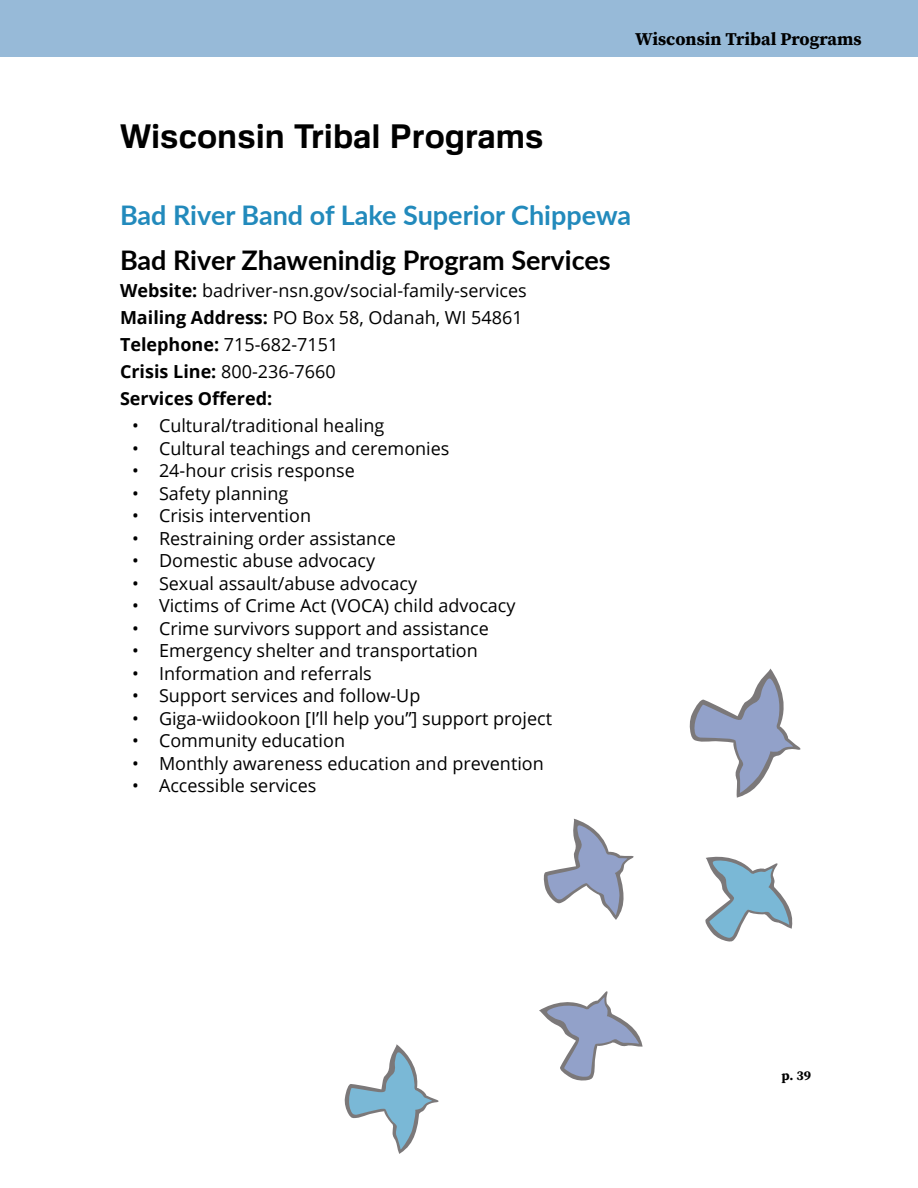
<style>
.page{position:relative;width:918px;height:1188px;background:#fff}
.page>*{position:absolute;margin:0;border:0;box-sizing:border-box;transform-origin:0 0}
.t1{font:700 33px "Familiar Pro";color:#000}
.t2{font:700 27px "Lato";color:#228abc}
.t3{font:700 27px "Lato";color:#000}
.t4{font:18px/27px "Open Sans";color:#000}
.t5{font:700 18px "Source Serif Pro";color:#000}
.t6{font:700 13.5px "Source Serif Pro";color:#000}
.s1{font-weight:700}
</style>
<div class="page">
<div style="left:0;top:0;width:918px;height:57px;background:#97bad8"></div>
<svg style="left:344px;top:1044px;width:95px;height:110px"></svg>
<svg style="left:705px;top:856px;width:88px;height:86px"></svg>
<svg style="left:539px;top:991px;width:104px;height:90px"></svg>
<svg style="left:543px;top:819px;width:91px;height:101px"></svg>
<svg style="left:689px;top:669px;width:112px;height:129px"></svg>
<h1 class="t1" style="left:120px;top:116px;width:425px">Wisconsin Tribal Programs</h1>
<p class="t5" style="left:635px;top:27px;width:228px">Wisconsin Tribal Programs</p>
<h2 class="t2" style="left:120px;top:196px;width:513px">Bad River Band of Lake Superior Chippewa</h2>
<h2 class="t3" style="left:120px;top:241px;width:492px">Bad River Zhawenindig Program Services</h2>
<p class="t4" style="left:120px;top:277px;width:408px"><span class="s1">Website:</span> badriver-nsn.gov/social-family-services <span class="s1">Mailing Address:</span> PO Box 58, Odanah, WI 54861<br><span class="s1">Telephone:</span> 715-682-7151<br><span class="s1">Crisis Line:</span> 800-236-7660<br><span class="s1">Services Offered:</span></p>
<p class="t4" style="left:132px;top:412px;width:254px">• Cultural/traditional healing</p>
<p class="t4" style="left:132px;top:434px;width:319px">• Cultural teachings and ceremonies</p>
<p class="t4" style="left:132px;top:457px;width:224px">• 24-hour crisis response</p>
<p class="t4" style="left:132px;top:479px;width:158px">• Safety planning</p>
<p class="t4" style="left:132px;top:502px;width:181px">• Crisis intervention</p>
<p class="t4" style="left:132px;top:524px;width:266px">• Restraining order assistance</p>
<p class="t4" style="left:132px;top:547px;width:245px">• Domestic abuse advocacy</p>
<p class="t4" style="left:132px;top:569px;width:287px">• Sexual assault/abuse advocacy</p>
<p class="t4" style="left:132px;top:592px;width:385px">• Victims of Crime Act (VOCA) child advocacy</p>
<p class="t4" style="left:132px;top:614px;width:358px">• Crime survivors support and assistance</p>
<p class="t4" style="left:132px;top:637px;width:347px">• Emergency shelter and transportation</p>
<p class="t4" style="left:132px;top:659px;width:241px">• Information and referrals</p>
<p class="t4" style="left:132px;top:682px;width:290px">• Support services and follow-Up</p>
<p class="t4" style="left:132px;top:704px;width:422px">• Giga-wiidookoon [I’ll help you”] support project</p>
<p class="t4" style="left:132px;top:727px;width:215px">• Community education</p>
<p class="t4" style="left:132px;top:749px;width:413px">• Monthly awareness education and prevention</p>
<p class="t4" style="left:132px;top:772px;width:186px">• Accessible services</p>
<p class="t6" style="left:781px;top:1066px;width:31px">p. 39</p>
</div>
